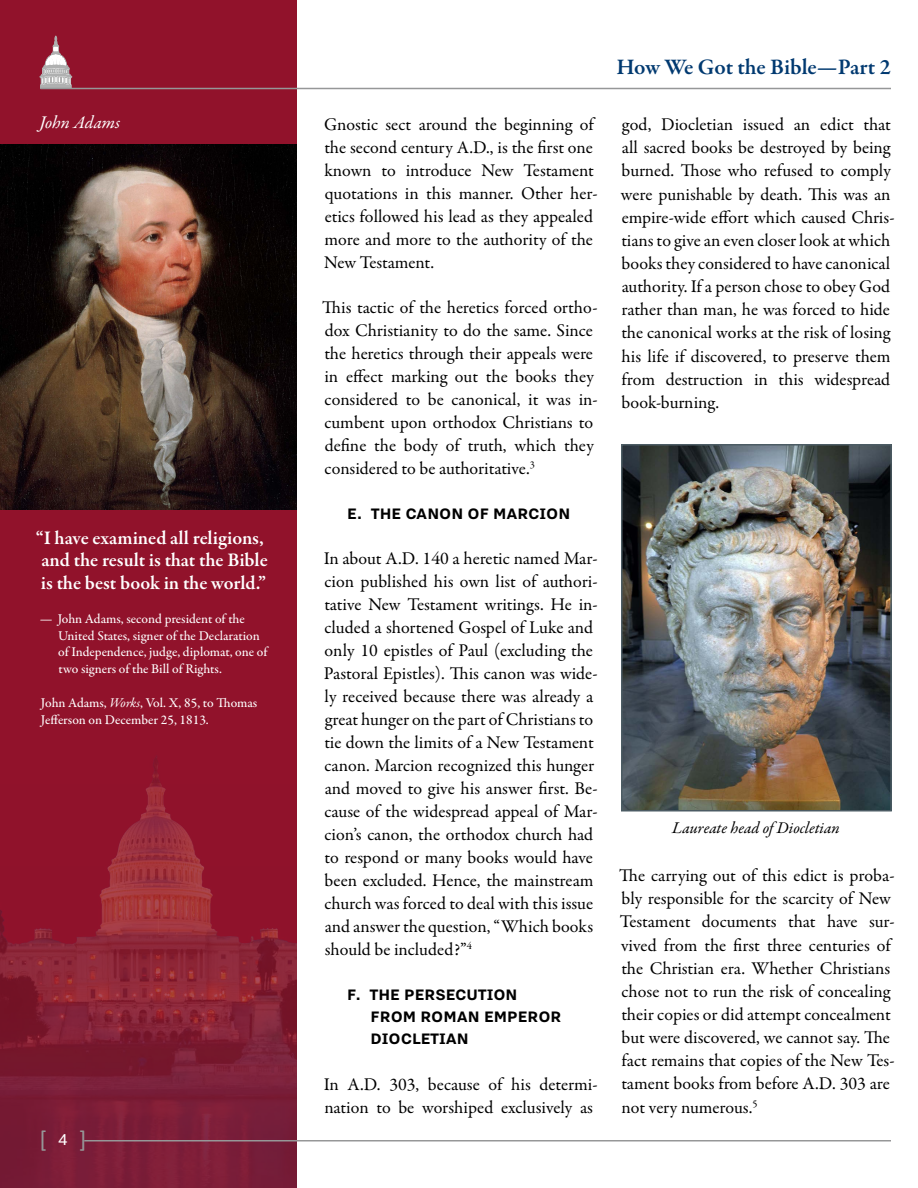
<style>
.page{position:relative;width:918px;height:1188px;background:#fff}
.page>*{position:absolute;margin:0;border:0;box-sizing:border-box;transform-origin:0 0}
.t1{font:24px "Calibri";color:#969798}
.t2{font:600 22.5px "Garamond Premr Pro";color:#003970}
.t3{font:600 19.5px/22.5px "Garamond Premr Pro";letter-spacing:-.005em;color:#fff}
.t4{font:700 18.75px/22.2px "Nitti Grotesk";color:#000}
.Body{font:18px/23px "Garamond Premr Pro";color:#000}
.Name{font:italic 18px "Garamond Premr Pro";color:#fff}
.Body-2{font:italic 16.5px "Garamond Premr Pro";letter-spacing:-.005em;color:#000}
.Attribution{font:500 13.5px/16.5px "Garamond Premr Pro";color:#fff}
.Source{font:500 13.5px/16.5px "Garamond Premr Pro";color:#fff}
.s1{font-weight:400;font-style:italic}
.s2{font-family:"Nitti Grotesk";font-size:19.5px;color:#fff}
</style>
<div class="page">
<img style="left:0;top:0;width:297px;height:1188px">
<hr style="left:84px;top:1140px;width:807px;height:2px;background:#969798">
<svg style="left:40px;top:36px;width:32px;height:52px;background:#b07b86"></svg>
<hr style="left:40px;top:88px;width:851px;height:1px;background:#969798">
<img style="left:1px;top:144px;width:295px;height:365px">
<img style="left:624px;top:447px;width:265px;height:362px">
<div style="left:621px;top:444px;width:271px;height:368px;border:2px solid #4c5c64"></div>
<p class="Name" style="left:39px;top:111px;width:82px">John Adams</p>
<p class="Body" style="left:324px;top:113px;width:275px">Gnostic sect around the beginning of the second century A.D., is the first one known to introduce New Testament quotations in this manner. Other her&shy;etics followed his lead as they appealed more and more to the authority of the New Testament.</p>
<p class="Body" style="left:322px;top:297px;width:277px">This tactic of the heretics forced ortho&shy;dox Christianity to do the same. Since the heretics through their appeals were in effect marking out the books they considered to be canonical, it was in&shy;cumbent upon orthodox Christians to define the body of truth, which they considered to be authoritative.<sup>3</sup></p>
<p class="t4" style="left:347px;top:502px;width:225px">E. THE CANON OF MARCION</p>
<p class="Body" style="left:324px;top:548px;width:275px">In about A.D. 140 a heretic named Mar&shy;cion published his own list of authori&shy;tative New Testament writings. He in&shy;cluded a shortened Gospel of Luke and only 10 epistles of Paul (excluding the Pastoral Epistles). This canon was wide&shy;ly received because there was already a great hunger on the part of Christians to tie down the limits of a New Testament canon. Marcion recognized this hunger and moved to give his answer first. Be&shy;cause of the widespread appeal of Mar&shy;cion’s canon, the orthodox church had to respond or many books would have been excluded. Hence, the mainstream church was forced to deal with this issue and answer the question, “Which books should be included?”<sup>4</sup></p>
<p class="t4" style="left:371px;top:983px;width:192px;text-indent:-23px">F. THE PERSECUTION<br>FROM ROMAN EMPEROR<br>DIOCLETIAN</p>
<p class="Body" style="left:324px;top:1073px;width:275px">In A.D. 303, because of his determi&shy;nation to be worshiped exclusively as</p>
<p class="t3" style="left:36px;top:527px;width:234px">“I have examined all religions, and the result is that the Bible is the best book in the world.”</p>
<p class="Attribution" style="left:58px;top:611px;width:211px;text-indent:-18px">— John Adams, second president of the United States, signer of the Declaration of Independence, judge, diplomat, one of two signers of the Bill of Rights.</p>
<p class="Source" style="left:41px;top:695px;width:218px">John Adams, <span class="s1">Works</span>, Vol. X, 85, to Thomas<br>Jefferson on December 25, 1813.</p>
<h1 class="t1" style="left:39px;top:1122px;width:49px">[ <span class="s2">4</span> ]</h1>
<p class="t2" style="left:616px;top:53px;width:276px">How We Got the Bible—Part 2</p>
<p class="Body" style="left:621px;top:113px;width:275px">god, Diocletian issued an edict that all sacred books be destroyed by being burned. Those who refused to comply were punishable by death. This was an empire-wide effort which caused Chris&shy;tians to give an even closer look at which books they considered to have canonical authority. If a person chose to obey God rather than man, he was forced to hide the canonical works at the risk of losing his life if discovered, to preserve them from destruction in this widespread book-burning.</p>
<p class="Body-2" style="left:672px;top:818px;width:169px">Laureate head of Diocletian</p>
<p class="Body" style="left:619px;top:864px;width:277px">The carrying out of this edict is proba&shy;bly responsible for the scarcity of New Testament documents that have sur&shy;vived from the first three centuries of the Christian era. Whether Christians chose not to run the risk of concealing their copies or did attempt concealment but were discovered, we cannot say. The fact remains that copies of the New Tes&shy;tament books from before A.D. 303 are not very numerous.<sup>5</sup></p>
</div>
